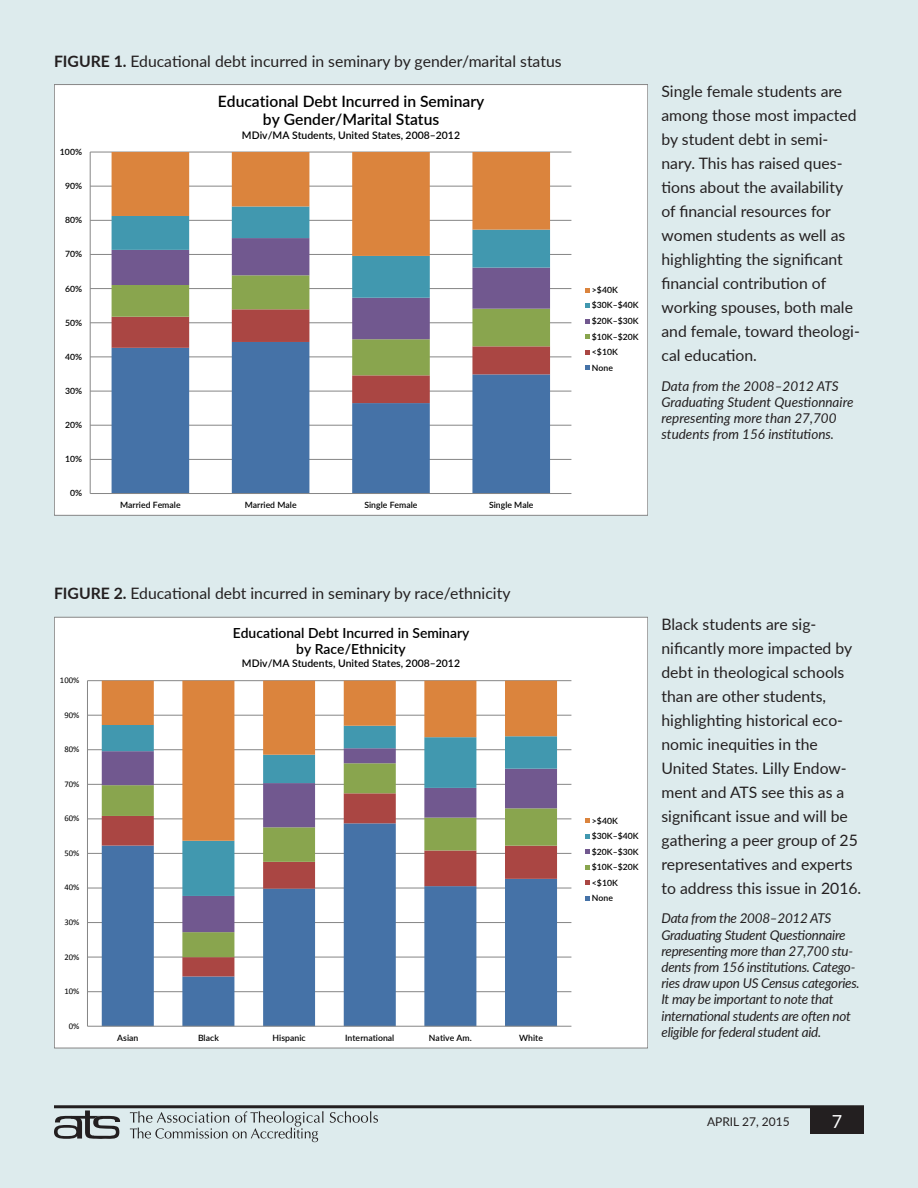
<style>
.page{position:relative;width:918px;height:1188px;background:#ddebed}
.page>*{position:absolute;margin:0;border:0;box-sizing:border-box;transform-origin:0 0}
.t1{font:18px "Lato";color:#fff}
.Body_Text{font:15.75px/24px "Lato";color:#231f20}
.t2{font:600 15.6px/18.8px "Lato";color:#000;text-align:center}
.t3{font:600 13.8px/16.6px "Lato";color:#000;text-align:center}
.Body_Text-2{font:italic 13.5px/16.2px "Lato";letter-spacing:-.02em;color:#231f20}
.Body_Text-3{font:italic 13.5px/16.2px "Lato";color:#231f20}
.t4{font:12px "Lato";color:#231f20}
.t5{font:600 10.5px "Lato";color:#000}
.t6{font:600 8.7px/15.6px "Lato";color:#000}
.t7{font:8.7px "Calibri";color:#000}
.s1{font-weight:700}
</style>
<div class="page">
<div style="left:810px;top:1107px;width:54px;height:27px;background:#231f20"></div>
<hr style="left:54px;top:1105px;width:810px;height:3px;background:#231f20">
<svg style="left:54px;top:1110px;width:66px;height:29px"></svg>
<svg style="left:130px;top:1111px;width:194px;height:31px"></svg>
<svg style="left:330px;top:1111px;width:48px;height:12px"></svg>
<div style="left:54px;top:85px;width:594px;height:430px;background:#fff"></div>
<hr style="left:90px;top:459px;width:481px;height:1px;background:#868686">
<hr style="left:90px;top:425px;width:481px;height:1px;background:#868686">
<hr style="left:90px;top:391px;width:481px;height:1px;background:#868686">
<hr style="left:90px;top:357px;width:481px;height:1px;background:#868686">
<hr style="left:90px;top:322px;width:481px;height:1px;background:#868686">
<hr style="left:90px;top:288px;width:481px;height:1px;background:#868686">
<hr style="left:90px;top:254px;width:481px;height:1px;background:#868686">
<hr style="left:90px;top:220px;width:481px;height:1px;background:#868686">
<hr style="left:90px;top:186px;width:481px;height:1px;background:#868686">
<hr style="left:90px;top:152px;width:481px;height:1px;background:#868686">
<svg style="left:112px;top:403px;width:438px;height:90px;fill:#4572a7"></svg>
<svg style="left:112px;top:375px;width:438px;height:28px"></svg>
<svg style="left:112px;top:339px;width:438px;height:36px"></svg>
<svg style="left:112px;top:298px;width:438px;height:41px"></svg>
<svg style="left:112px;top:256px;width:438px;height:42px"></svg>
<svg style="left:112px;top:152px;width:438px;height:104px;fill:#db8441"></svg>
<hr style="left:90px;top:152px;width:1px;height:342px;background:#868686">
<hr style="left:90px;top:493px;width:481px;height:1px;background:#868686">
<svg style="left:585px;top:288px;width:5px;height:4px"></svg>
<svg style="left:585px;top:303px;width:5px;height:5px"></svg>
<svg style="left:585px;top:319px;width:5px;height:5px"></svg>
<svg style="left:585px;top:334px;width:5px;height:5px"></svg>
<svg style="left:585px;top:350px;width:5px;height:5px"></svg>
<svg style="left:585px;top:365px;width:5px;height:5px"></svg>
<div style="left:54px;top:617px;width:594px;height:431px;background:#fff"></div>
<hr style="left:87px;top:991px;width:484px;height:1px;background:#868686">
<hr style="left:87px;top:957px;width:484px;height:1px;background:#868686">
<hr style="left:87px;top:922px;width:484px;height:1px;background:#868686">
<hr style="left:87px;top:888px;width:484px;height:1px;background:#868686">
<hr style="left:87px;top:853px;width:484px;height:1px;background:#868686">
<hr style="left:87px;top:819px;width:484px;height:1px;background:#868686">
<hr style="left:87px;top:784px;width:484px;height:1px;background:#868686">
<hr style="left:87px;top:749px;width:484px;height:1px;background:#868686">
<hr style="left:87px;top:715px;width:484px;height:1px;background:#868686">
<hr style="left:87px;top:680px;width:484px;height:1px;background:#868686">
<svg style="left:102px;top:976px;width:455px;height:50px;fill:#4572a7"></svg>
<svg style="left:102px;top:957px;width:455px;height:19px;fill:#4572a7"></svg>
<svg style="left:102px;top:932px;width:455px;height:25px;fill:#4572a7"></svg>
<svg style="left:102px;top:896px;width:455px;height:36px;fill:#4572a7"></svg>
<svg style="left:102px;top:841px;width:455px;height:55px"></svg>
<svg style="left:102px;top:681px;width:455px;height:160px"></svg>
<hr style="left:87px;top:681px;width:1px;height:345px;background:#868686">
<hr style="left:87px;top:1026px;width:484px;height:1px;background:#868686">
<svg style="left:585px;top:818px;width:5px;height:5px"></svg>
<svg style="left:585px;top:834px;width:5px;height:5px"></svg>
<svg style="left:585px;top:849px;width:5px;height:5px"></svg>
<svg style="left:585px;top:865px;width:5px;height:5px"></svg>
<svg style="left:585px;top:881px;width:5px;height:4px"></svg>
<svg style="left:585px;top:896px;width:5px;height:5px"></svg>
<p class="Body_Text" style="left:54px;top:48px;width:509px"><span class="s1">FIGURE 1.</span> Educational debt incurred in seminary by gender/marital status</p>
<p class="t6" style="left:60px;top:144px;width:24px">100%</p>
<p class="t6" style="left:65px;top:178px;width:19px">90%</p>
<p class="t6" style="left:65px;top:212px;width:19px">80%</p>
<p class="t6" style="left:65px;top:246px;width:19px">70%</p>
<p class="t6" style="left:65px;top:280px;width:19px">60%</p>
<p class="t6" style="left:65px;top:314px;width:19px">50%</p>
<p class="t6" style="left:65px;top:348px;width:19px">40%</p>
<p class="t6" style="left:65px;top:383px;width:19px">30%</p>
<p class="t6" style="left:65px;top:417px;width:19px">20%</p>
<p class="t6" style="left:65px;top:451px;width:19px">10%</p>
<p class="t6" style="left:70px;top:485px;width:14px">0%</p>
<p class="t2" style="left:218px;top:91px;width:268px">Educational Debt Incurred in Seminary by Gender/Marital Status</p>
<p class="t5" style="left:242px;top:128px;width:220px">MDiv/MA Students, United States, 2008–2012</p>
<p class="t6" style="left:120px;top:496px;width:62px">Married Female</p>
<p class="t6" style="left:245px;top:496px;width:53px">Married Male</p>
<p class="t6" style="left:364px;top:496px;width:54px">Single Female</p>
<p class="t6" style="left:489px;top:496px;width:46px">Single Male</p>
<p class="Body_Text" style="left:54px;top:581px;width:458px"><span class="s1">FIGURE 2.</span> Educational debt incurred in seminary by race/ethnicity</p>
<p class="t7" style="left:60px;top:675px;width:21px">100%</p>
<p class="t7" style="left:64px;top:709px;width:17px">90%</p>
<p class="t7" style="left:64px;top:744px;width:17px">80%</p>
<p class="t7" style="left:64px;top:778px;width:17px">70%</p>
<p class="t7" style="left:64px;top:813px;width:17px">60%</p>
<p class="t7" style="left:64px;top:848px;width:17px">50%</p>
<p class="t7" style="left:64px;top:882px;width:17px">40%</p>
<p class="t7" style="left:64px;top:917px;width:17px">30%</p>
<p class="t7" style="left:64px;top:951px;width:17px">20%</p>
<p class="t7" style="left:64px;top:986px;width:17px">10%</p>
<p class="t7" style="left:69px;top:1020px;width:12px">0%</p>
<p class="t3" style="left:233px;top:624px;width:238px">Educational Debt Incurred in Seminary by Race/Ethnicity</p>
<p class="t5" style="left:242px;top:656px;width:220px">MDiv/MA Students, United States, 2008–2012</p>
<p class="t6" style="left:117px;top:1029px;width:23px">Asian</p>
<p class="t6" style="left:198px;top:1029px;width:22px">Black</p>
<p class="t6" style="left:273px;top:1029px;width:35px">Hispanic</p>
<p class="t6" style="left:345px;top:1029px;width:51px">International</p>
<p class="t6" style="left:429px;top:1029px;width:44px">Native Am.</p>
<p class="t6" style="left:519px;top:1029px;width:25px">White</p>
<p class="t6" style="left:592px;top:282px;width:48px">&gt;$40K $30K–$40K $20K–$30K $10K–$20K &lt;$10K<br>None</p>
<p class="Body_Text" style="left:662px;top:79px;width:200px">Single female students are among those most impacted by student debt in semi&shy;nary. This has raised ques&shy;tions about the availability of financial resources for women students as well as highlighting the significant financial contribution of working spouses, both male and female, toward theologi&shy;cal education.</p>
<p class="Body_Text-3" style="left:662px;top:377px;width:193px">Data from the 2008–2012 ATS<br>Graduating Student Questionnaire representing more than 27,700 students from 156 institutions.</p>
<p class="t6" style="left:592px;top:812px;width:48px">&gt;$40K $30K–$40K $20K–$30K $10K–$20K &lt;$10K<br>None</p>
<p class="Body_Text" style="left:662px;top:611px;width:201px">Black students are sig&shy;nificantly more impacted by debt in theological schools than are other students, highlighting historical eco&shy;nomic inequities in the<br>United States. Lilly Endow&shy;ment and ATS see this as a significant issue and will be gathering a peer group of 25 representatives and experts to address this issue in 2016.</p>
<p class="Body_Text-2" style="left:662px;top:910px;width:200px">Data from the 2008–2012 ATS Graduating Student Questionnaire representing more than 27,700 stu&shy;dents from 156 institutions. Catego&shy;ries draw upon US Census categories.<br>It may be important to note that international students are often not eligible for federal student aid.</p>
<p class="t4" style="left:707px;top:1113px;width:84px">APRIL 27, 2015</p>
<p class="t1" style="left:832px;top:1108px;width:12px">7</p>
</div>
